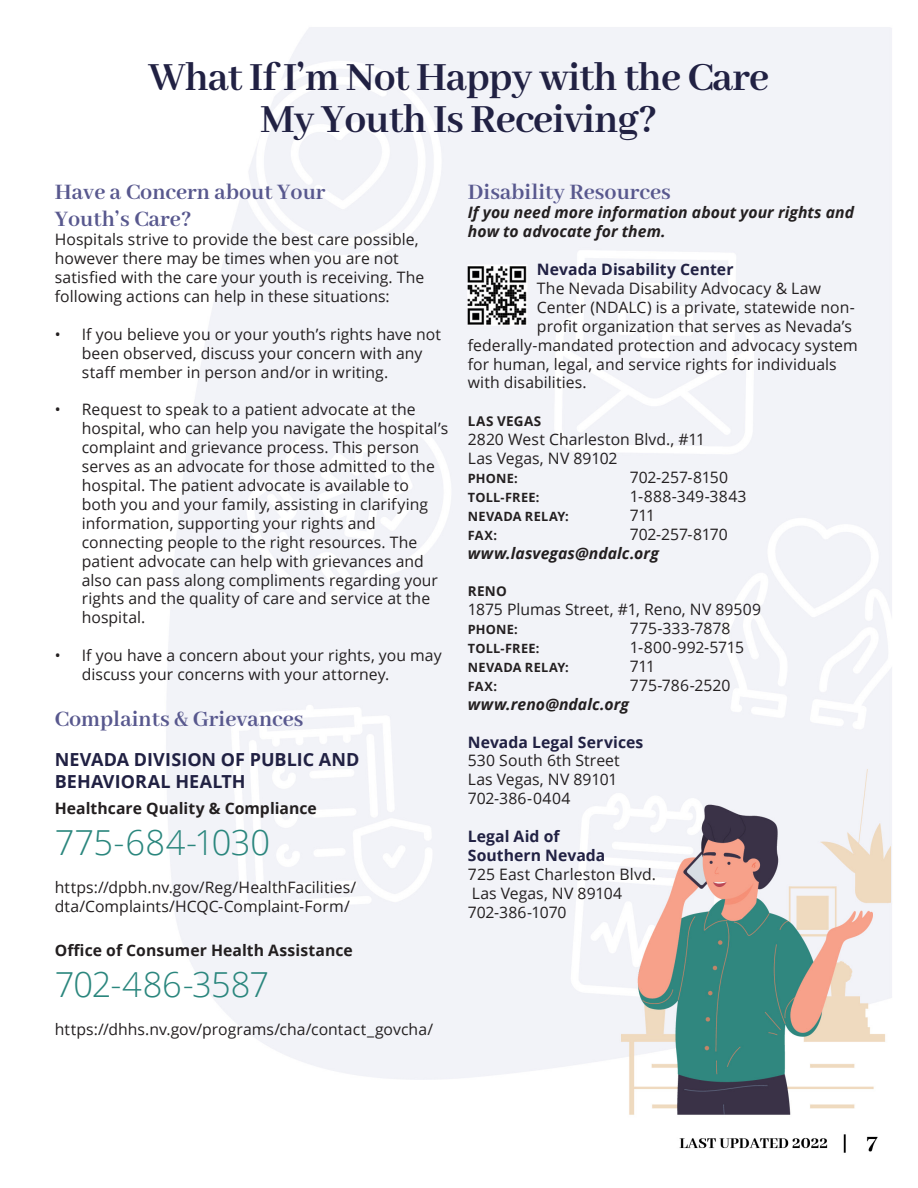
<style>
.page{position:relative;width:918px;height:1188px;background:#fff}
.page>*{position:absolute;margin:0;border:0;box-sizing:border-box;transform-origin:0 0}
.t1{font:700 43.5px "Abhaya Libre";letter-spacing:-.02em;color:#212143}
.t2{font:300 34.5px "Open Sans";letter-spacing:-.015em;color:#2a867d}
.t3{font:700 24px "Abhaya Libre";color:#58588e}
.t4{font:700 18px "Open Sans";color:#212143}
.t5{font:15.75px/18.9px "Open Sans";letter-spacing:.005em;color:#231f20}
.t6{font:italic 700 15.75px/18.9px "Open Sans";letter-spacing:.005em;color:#231f20}
.t7{font:700 15.75px "Open Sans";letter-spacing:.005em;color:#212143}
.t8{font:700 15.75px "Open Sans";letter-spacing:.005em;color:#231f20}
.t9{font:700 13.5px "Open Sans";letter-spacing:.03em;color:#231f20}
.t10{font:700 12.75px "Open Sans";letter-spacing:.015em;color:#231f20}
</style>
<div class="page">
<img style="left:166px;top:27px;width:726px;height:1126px">
<p class="t1" style="left:149px;top:53px;width:622px">What If I’m Not Happy with the Care</p>
<p class="t1" style="left:260px;top:95px;width:399px">My Youth Is Receiving?</p>
<p class="t3" style="left:55px;top:179px;width:272px">Have a Concern about Your</p>
<p class="t3" style="left:55px;top:206px;width:139px">Youth’s Care?</p>
<p class="t5" style="left:55px;top:230px;width:371px">Hospitals strive to provide the best care possible, however there may be times when you are not satisfied with the care your youth is receiving. The following actions can help in these situations:</p>
<p class="t5" style="left:82px;top:324px;width:361px;text-indent:-27px">• If you believe you or your youth’s rights have not been observed, discuss your concern with any staff member in person and/or in writing.</p>
<p class="t5" style="left:82px;top:400px;width:368px;text-indent:-27px">• Request to speak to a patient advocate at the hospital, who can help you navigate the hospital’s complaint and grievance process. This person serves as an advocate for those admitted to the hospital. The patient advocate is available to<br>both you and your family, assisting in clarifying information, supporting your rights and connecting people to the right resources. The patient advocate can help with grievances and also can pass along compliments regarding your rights and the quality of care and service at the hospital.</p>
<p class="t5" style="left:82px;top:646px;width:361px;text-indent:-27px">• If you have a concern about your rights, you may discuss your concerns with your attorney.</p>
<p class="t3" style="left:55px;top:706px;width:250px">Complaints &amp; Grievances</p>
<p class="t4" style="left:55px;top:747px;width:306px">NEVADA DIVISION OF PUBLIC AND</p>
<p class="t4" style="left:55px;top:769px;width:192px">BEHAVIORAL HEALTH</p>
<p class="t8" style="left:55px;top:797px;width:264px">Healthcare Quality &amp; Compliance</p>
<p class="t2" style="left:55px;top:819px;width:217px">775-684-1030</p>
<p class="t5" style="left:55px;top:877px;width:303px">https://dpbh.nv.gov/Reg/HealthFacilities/</p>
<p class="t5" style="left:55px;top:896px;width:297px">dta/Complaints/HCQC-Complaint-Form/</p>
<p class="t8" style="left:55px;top:939px;width:300px">Office of Consumer Health Assistance</p>
<p class="t2" style="left:55px;top:961px;width:216px">702-486-3587</p>
<p class="t5" style="left:55px;top:1020px;width:380px">https://dhhs.nv.gov/programs/cha/contact_govcha/</p>
<p class="t3" style="left:468px;top:179px;width:205px">Disability Resources</p>
<p class="t6" style="left:468px;top:203px;width:388px">If you need more information about your rights and how to advocate for them.</p>
<p class="t7" style="left:537px;top:258px;width:198px">Nevada Disability Center</p>
<p class="t5" style="left:537px;top:278px;width:285px">The Nevada Disability Advocacy &amp; Law</p>
<p class="t5" style="left:537px;top:297px;width:319px">Center (NDALC) is a private, statewide non-</p>
<p class="t5" style="left:537px;top:316px;width:316px">profit organization that serves as Nevada’s</p>
<p class="t5" style="left:468px;top:335px;width:392px">federally-mandated protection and advocacy system</p>
<p class="t5" style="left:468px;top:354px;width:370px">for human, legal, and service rights for individuals</p>
<p class="t5" style="left:468px;top:373px;width:120px">with disabilities.</p>
<p class="t9" style="left:468px;top:412px;width:75px">LAS VEGAS</p>
<p class="t5" style="left:468px;top:430px;width:239px">2820 West Charleston Blvd., #11</p>
<p class="t5" style="left:468px;top:448px;width:151px">Las Vegas, NV 89102</p>
<p class="t10" style="left:468px;top:469px;width:51px">PHONE:</p>
<p class="t5" style="left:630px;top:467px;width:100px">702-257-8150</p>
<p class="t10" style="left:468px;top:488px;width:73px">TOLL-FREE:</p>
<p class="t5" style="left:630px;top:486px;width:118px">1-888-349-3843</p>
<p class="t10" style="left:468px;top:507px;width:103px">NEVADA RELAY:</p>
<p class="t5" style="left:630px;top:505px;width:27px">711</p>
<p class="t10" style="left:468px;top:526px;width:31px">FAX:</p>
<p class="t5" style="left:630px;top:524px;width:99px">702-257-8170</p>
<p class="t6" style="left:468px;top:543px;width:193px">www.lasvegas@ndalc.org</p>
<p class="t9" style="left:468px;top:582px;width:40px">RENO</p>
<p class="t5" style="left:468px;top:600px;width:295px">1875 Plumas Street, #1, Reno, NV 89509</p>
<p class="t10" style="left:468px;top:620px;width:51px">PHONE:</p>
<p class="t5" style="left:630px;top:619px;width:102px">775-333-7878</p>
<p class="t10" style="left:468px;top:639px;width:73px">TOLL-FREE:</p>
<p class="t5" style="left:630px;top:637px;width:116px">1-800-992-5715</p>
<p class="t10" style="left:468px;top:658px;width:103px">NEVADA RELAY:</p>
<p class="t5" style="left:630px;top:656px;width:27px">711</p>
<p class="t10" style="left:468px;top:677px;width:31px">FAX:</p>
<p class="t5" style="left:630px;top:675px;width:102px">775-786-2520</p>
<p class="t6" style="left:468px;top:694px;width:163px">www.reno@ndalc.org</p>
<p class="t7" style="left:468px;top:731px;width:177px">Nevada Legal Services</p>
<p class="t5" style="left:468px;top:751px;width:154px">530 South 6th Street</p>
<p class="t5" style="left:468px;top:770px;width:151px">Las Vegas, NV 89101</p>
<p class="t5" style="left:468px;top:789px;width:104px">702-386-0404</p>
<p class="t7" style="left:468px;top:825px;width:93px">Legal Aid of</p>
<p class="t7" style="left:468px;top:844px;width:139px">Southern Nevada</p>
<p class="t5" style="left:468px;top:864px;width:190px">725 East Charleston Blvd.</p>
<p class="t5" style="left:472px;top:883px;width:152px">Las Vegas, NV 89104</p>
<p class="t5" style="left:468px;top:902px;width:100px">702-386-1070</p>
</div>
